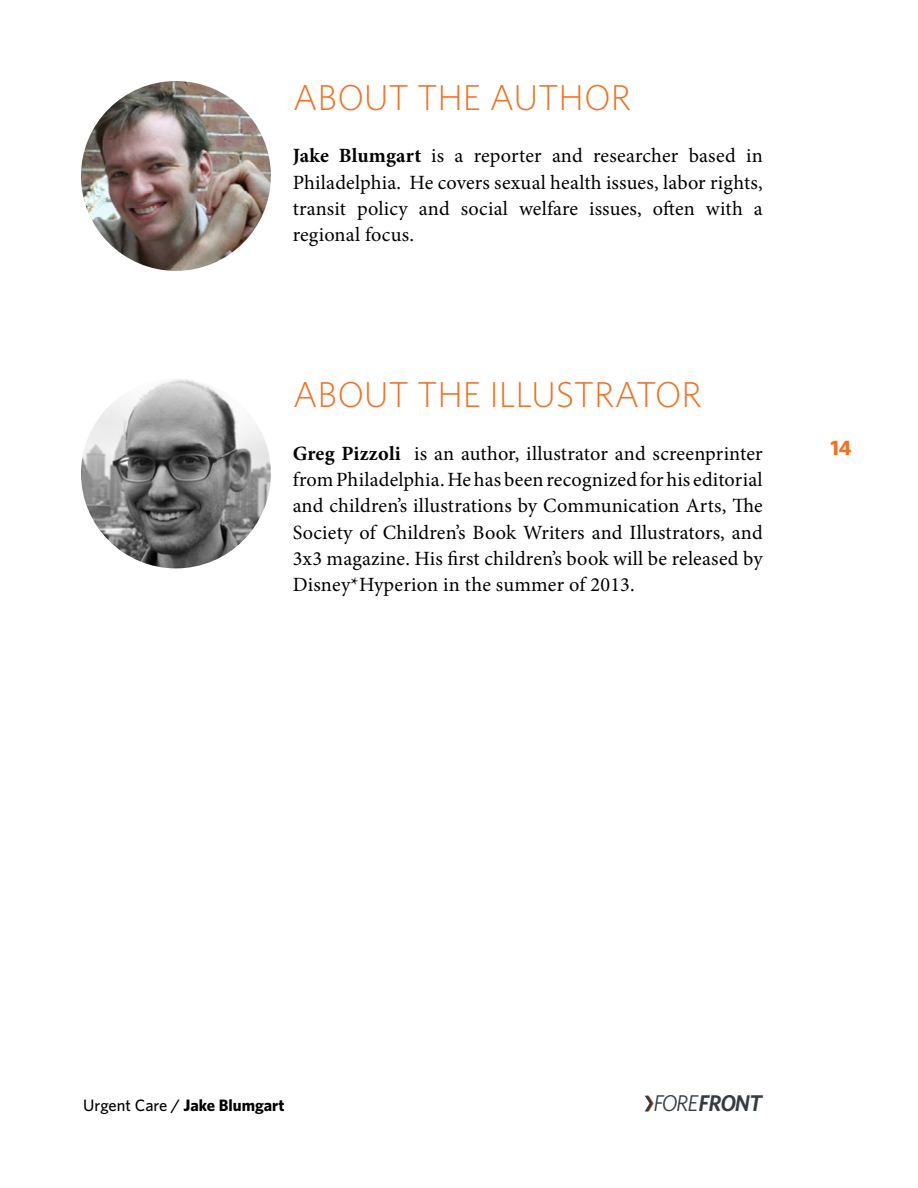
<style>
.page{position:relative;width:918px;height:1188px;background:#fff}
.page>*{position:absolute;margin:0;border:0;box-sizing:border-box;transform-origin:0 0}
.t1{font:300 36px "Whitney";color:#f36f21}
.t2{font:italic 600 22.8px "Whitney";letter-spacing:-.045em;color:#333c42}
.t3{font:700 21px "Whitney";color:#f36f21}
.t4{font:20.25px/26.2px "Minion Pro";letter-spacing:.01em;color:#000;text-align:justify}
.t5{font:700 16.5px "Whitney";color:#000}
.s1{font-weight:700}
.s2{font-weight:500}
.s3{font-weight:400}
</style>
<div class="page">
<svg style="left:645px;top:1096px;width:9px;height:15px"></svg>
<img style="left:81px;top:81px;width:190px;height:190px;border-radius:95px">
<img style="left:81px;top:379px;width:190px;height:189px;border-radius:95px">
<h1 class="t1" style="left:293px;top:73px;width:315px">ABOUT THE AUTHOR</h1>
<p class="t4" style="left:293px;top:143px;width:472px"><span class="s1">Jake Blumgart</span> is a reporter and researcher based in Philadelphia. He covers sexual health issues, labor rights, transit policy and social welfare issues, often with a regional focus.</p>
<h1 class="t1" style="left:293px;top:371px;width:304px">ABOUT THE ILLUSTRATOR</h1>
<p class="t4" style="left:293px;top:440px;width:472px"><span class="s1">Greg Pizzoli</span> is an author, illustrator and screenprinter from Philadelphia. He has been recognized for his editorial and children’s illustrations by Communication Arts, The Society of Children’s Book Writers and Illustrators, and 3x3 magazine. His first children’s book will be released by Disney*Hyperion in the summer of 2013.</p>
<p class="t3" style="left:830px;top:435px;width:23px">14</p>
<p class="t5" style="left:83px;top:1095px;width:203px"><span class="s2">Urgent Care /</span> Jake Blumgart</p>
<p class="t2" style="left:653px;top:1088px;width:110px"><span class="s3">FORE</span>FRONT</p>
</div>
